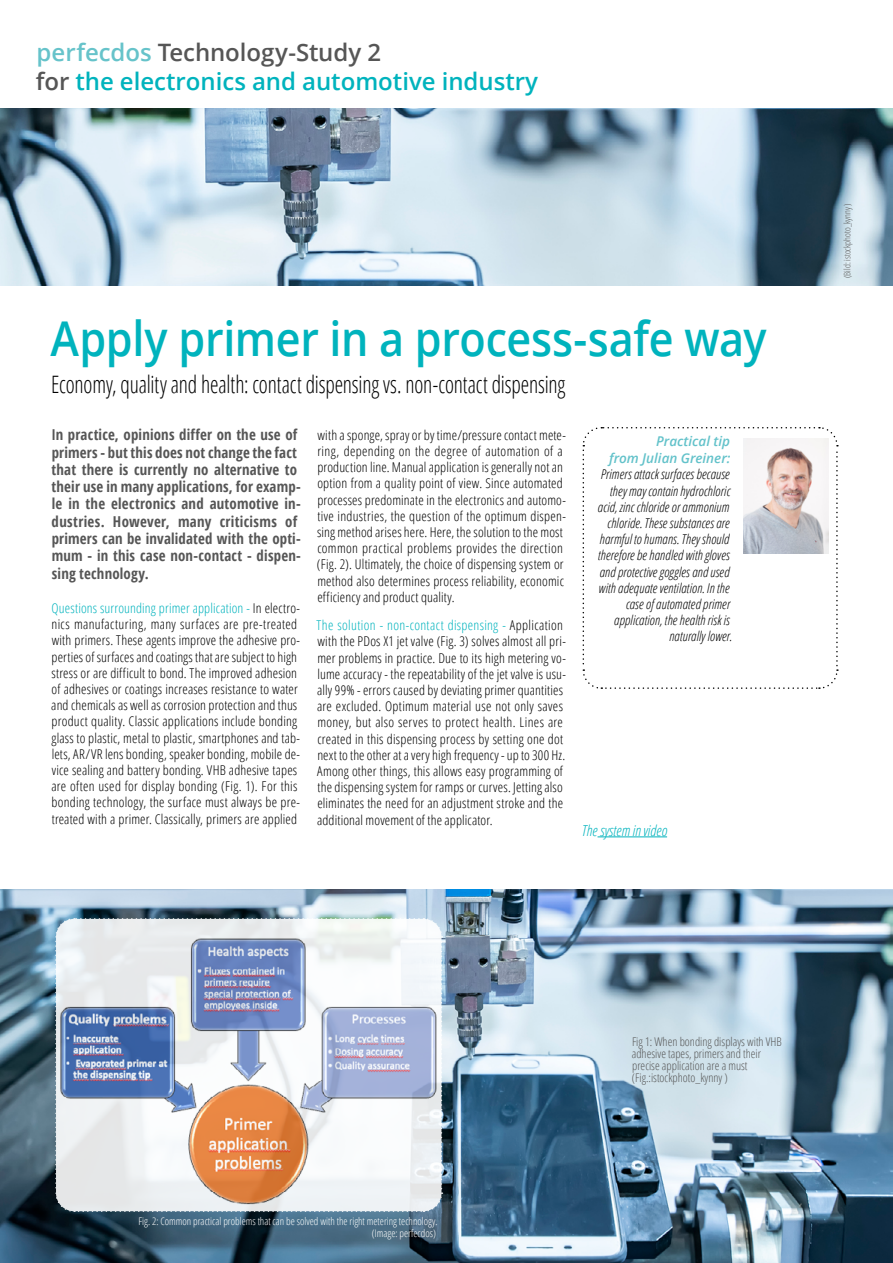
<style>
.page{position:relative;width:893px;height:1263px;background:#fff}
.page>*{position:absolute;margin:0;border:0;box-sizing:border-box;transform-origin:0 0}
.t1{font:600 48px "Open Sans";letter-spacing:-.01em;color:#00b3bd;scale:.9 1}
.t2{font:300 condensed 24px "Open Sans";letter-spacing:-.01em;color:#000;scale:.9 1}
.t3{font:600 24px/28.8px "Open Sans";color:#00b3bd}
.t4{font:700 condensed 15px/17.2px "Open Sans";letter-spacing:.01em;color:#565656}
.t5{font:italic 300 condensed 15px "Open Sans";color:#00b3bd}
.t6{font:300 condensed 13.5px/16.2px "Open Sans";letter-spacing:.015em;color:#000}
.t7{font:italic 300 condensed 13.5px/16.2px "Open Sans";letter-spacing:.005em;color:#000;text-align:right}
.t8{font:italic 600 13.5px/17.2px "Open Sans";color:#63c2ca;text-align:right}
.t9{font:300 condensed 12px/12px "Open Sans";color:#565656}
.t10{font:300 condensed 10.5px/12px "Open Sans";color:#fff;text-align:right}
.t11{font:300 condensed 9px "Open Sans";color:#565656}
.s1{color:#66c3ca}
.s2{color:#565656}
.s3{color:#00b3bd}
</style>
<div class="page">
<img style="left:0;top:889px;width:893px;height:374px">
<svg style="left:582px;top:427px;width:256px;height:262px"></svg>
<svg style="left:54px;top:917px;width:389px;height:296px"></svg>
<img style="left:743px;top:439px;width:85px;height:114px">
<hr style="left:597px;top:836px;width:70px;height:1px;background:#00b3bd">
<img style="left:0;top:108px;width:893px;height:177px">
<h2 class="t3" style="left:36px;top:37px;width:504px"><span class="s1">perfecdos</span> <span class="s2">Technology-Study 2<br>for</span> the electronics and automotive industry</h2>
<h1 class="t1" style="left:51px;top:306px;width:797px">Apply primer in a process-safe way</h1>
<h2 class="t2" style="left:51px;top:368px;width:573px">Economy, quality and health: contact dispensing vs. non-contact dispensing</h2>
<p class="t4" style="left:51px;top:426px;width:251px">In practice, opinions differ on the use of primers - but this does not change the fact that there is currently no alternative to their use in many applications, for examp&shy;le in the electronics and automotive in&shy;dustries. However, many criticisms of primers can be invalidated with the opti&shy;mum - in this case non-contact - dispen&shy;sing technology.</p>
<p class="t6" style="left:51px;top:599px;width:250px"><span class="s3">Questions surrounding primer application -</span> In electro&shy;nics manufacturing, many surfaces are pre-treated with primers. These agents improve the adhesive pro&shy;perties of surfaces and coatings that are subject to high stress or are difficult to bond. The improved adhesion of adhesives or coatings increases resistance to water and chemicals as well as corrosion protection and thus product quality. Classic applications include bonding glass to plastic, metal to plastic, smartphones and tab&shy;lets, AR/VR lens bonding, speaker bonding, mobile de&shy;vice sealing and battery bonding. VHB adhesive tapes are often used for display bonding (Fig. 1). For this bonding technology, the surface must always be pre&shy;treated with a primer. Classically, primers are applied</p>
<p class="t6" style="left:317px;top:426px;width:250px">with a sponge, spray or by time/pressure contact mete&shy;ring, depending on the degree of automation of a production line. Manual application is generally not an option from a quality point of view. Since automated processes predominate in the electronics and automo&shy;tive industries, the question of the optimum dispen&shy;sing method arises here. Here, the solution to the most common practical problems provides the direction (Fig. 2). Ultimately, the choice of dispensing system or method also determines process reliability, economic efficiency and product quality.</p>
<p class="t6" style="left:317px;top:617px;width:251px"><span class="s3">The solution - non-contact dispensing -</span> Application with the PDos X1 jet valve (Fig. 3) solves almost all pri&shy;mer problems in practice. Due to its high metering vo&shy;lume accuracy - the repeatability of the jet valve is usu&shy;ally 99% - errors caused by deviating primer quantities are excluded. Optimum material use not only saves money, but also serves to protect health. Lines are created in this dispensing process by setting one dot next to the other at a very high frequency - up to 300 Hz.<br>Among other things, this allows easy programming of the dispensing system for ramps or curves. Jetting also eliminates the need for an adjustment stroke and the additional movement of the applicator.</p>
<p class="t8" style="left:609px;top:432px;width:123px">Practical tip<br>from Julian Greiner:</p>
<p class="t7" style="left:597px;top:466px;width:136px">Primers attack surfaces because they may contain hydrochloric acid, zinc chloride or ammonium chloride. These substances are harmful to humans. They should therefore be handled with gloves and protective goggles and used with adequate ventilation. In the case of automated primer application, the health risk is naturally lower.</p>
<p class="t5" style="left:582px;top:820px;width:87px">The system in video</p>
<p class="t11" style="left:841px;top:278px;width:76px;rotate:-90deg">(Bild: istockphoto_kynny )</p>
<p class="t10" style="left:139px;top:1215px;width:300px">Fig. 2: Common practical problems that can be solved with the right metering technology. (Image: perfecdos)</p>
<p class="t9" style="left:632px;top:1035px;width:152px">Fig 1: When bonding displays with VHB adhesive tapes, primers and their precise application are a must (Fig.:istockphoto_kynny )</p>
</div>
